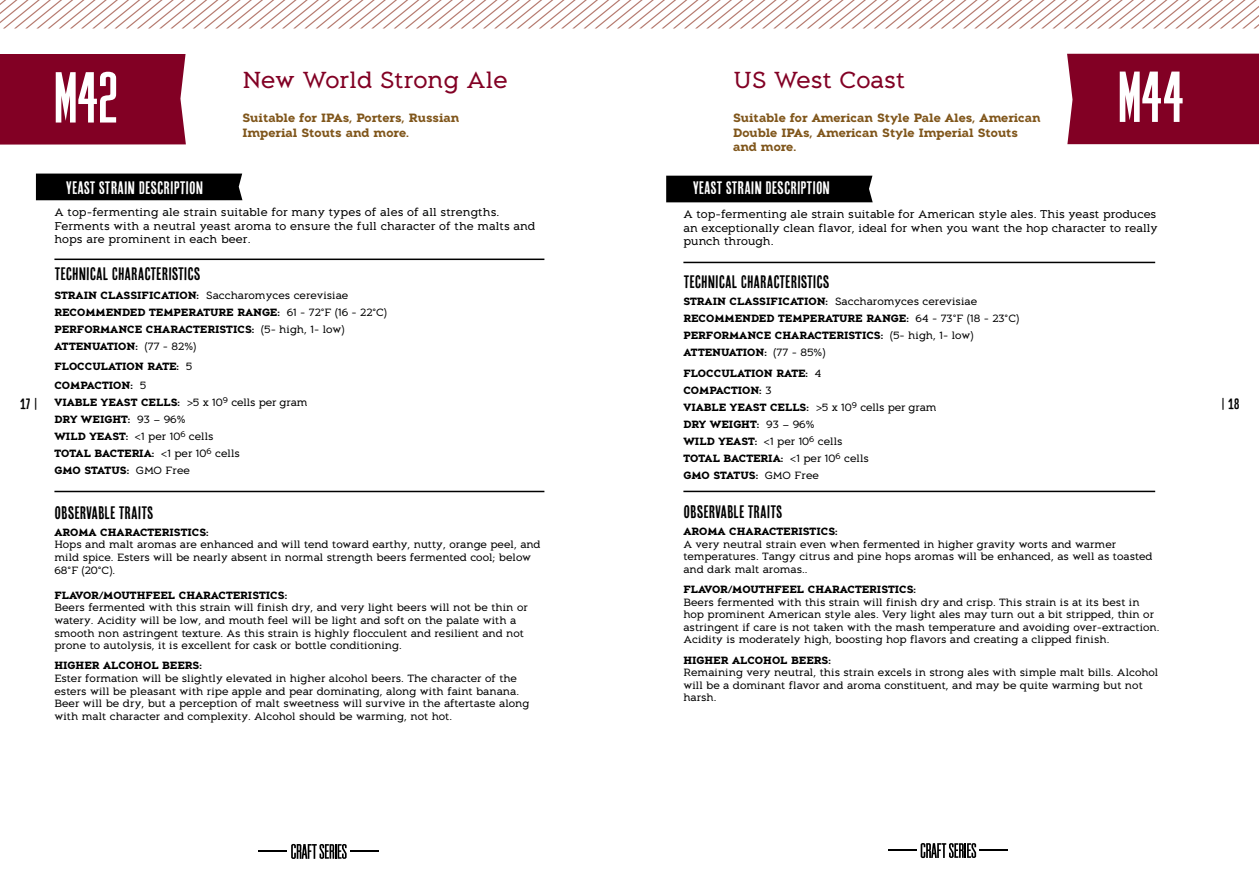
<style>
.page{position:relative;width:1259px;height:893px;background:#fff}
.page>*{position:absolute;margin:0;border:0;box-sizing:border-box;transform-origin:0 0}
.t1{font:77.1px "Los Alamos Pro Fat Man";letter-spacing:.03em;color:#fff}
.t2{font:23.1px "Aeron";color:#820024}
.t3{font:18px "Cheap Pine Sans";color:#000}
.t4{font:18px "Cheap Pine Sans";color:#fff}
.t5{font:15px "Cheap Pine Sans";color:#000}
.t6{font:700 12px/14.4px "Aeron";color:#80561b}
.t7{font:11.25px/13.5px "Aeron";color:#000}
.t8{font:10.5px/12.6px "Aeron";color:#000}
.t9{font:700 10.5px/17.1px "Aeron";color:#000}
.s1{font-weight:400}
</style>
<div class="page">
<svg style="left:258px;top:844px;width:120px;height:15px"></svg>
<svg style="left:888px;top:843px;width:120px;height:15px"></svg>
<svg style="left:0;top:0;width:1259px;height:29px"></svg>
<div style="left:36px;top:174px;width:206px;height:26px;background:#000"></div>
<hr style="left:54px;top:259px;width:490px;height:1px;background:#000">
<hr style="left:54px;top:491px;width:490px;height:1px;background:#000">
<div style="left:0;top:54px;width:186px;height:91px;background:#820024"></div>
<div style="left:1067px;top:54px;width:192px;height:90px;background:#820024"></div>
<div style="left:666px;top:176px;width:206px;height:26px;background:#000"></div>
<hr style="left:683px;top:262px;width:472px;height:1px;background:#000">
<hr style="left:683px;top:491px;width:472px;height:1px;background:#000">
<h1 class="t1" style="left:54px;top:52px;width:65px">M42</h1>
<h2 class="t2" style="left:733px;top:66px;width:174px">US West Coast</h2>
<h2 class="t2" style="left:242px;top:66px;width:267px">New World Strong Ale</h2>
<p class="t6" style="left:242px;top:111px;width:218px">Suitable for IPAs, Porters, Russian<br>Imperial Stouts and more.</p>
<p class="t6" style="left:733px;top:111px;width:309px">Suitable for American Style Pale Ales, American<br>Double IPAs, American Style Imperial Stouts and more.</p>
<h3 class="t4" style="left:66px;top:178px;width:139px">YEAST STRAIN DESCRIPTION</h3>
<h3 class="t4" style="left:692px;top:178px;width:139px">YEAST STRAIN DESCRIPTION</h3>
<h1 class="t1" style="left:1118px;top:51px;width:65px">M44</h1>
<p class="t7" style="left:54px;top:206px;width:482px">A top-fermenting ale strain suitable for many types of ales of all strengths.<br>Ferments with a neutral yeast aroma to ensure the full character of the malts and hops are prominent in each beer.</p>
<h3 class="t3" style="left:54px;top:264px;width:148px">TECHNICAL CHARACTERISTICS</h3>
<p class="t7" style="left:683px;top:208px;width:476px">A top-fermenting ale strain suitable for American style ales. This yeast produces an exceptionally clean flavor, ideal for when you want the hop character to really punch through.</p>
<h3 class="t3" style="left:683px;top:271px;width:148px">TECHNICAL CHARACTERISTICS</h3>
<p class="t9" style="left:54px;top:287px;width:334px">STRAIN CLASSIFICATION: <span class="s1">Saccharomyces cerevisiae </span>RECOMMENDED TEMPERATURE RANGE: <span class="s1">61 - 72°F (16 - 22°C)<br></span>PERFORMANCE CHARACTERISTICS: <span class="s1">(5- high, 1- low)<br></span>ATTENUATION: <span class="s1">(77 - 82%)</span></p>
<p class="t9" style="left:54px;top:357px;width:139px;line-height:18.6px">FLOCCULATION RATE: <span class="s1">5<br></span>COMPACTION: <span class="s1">5</span></p>
<p class="t9" style="left:54px;top:394px;width:255px">VIABLE YEAST CELLS: <span class="s1">&gt;5 x 10</span><sup>9</sup> <span class="s1">cells per gram<br></span>DRY WEIGHT: <span class="s1">93 – 96%<br></span>WILD YEAST: <span class="s1">&lt;1 per 10</span><sup>6</sup> <span class="s1">cells<br></span>TOTAL BACTERIA: <span class="s1">&lt;1 per 10</span><sup>6</sup> <span class="s1">cells<br></span>GMO STATUS: <span class="s1">GMO Free</span></p>
<p class="t9" style="left:683px;top:293px;width:337px">STRAIN CLASSIFICATION: <span class="s1">Saccharomyces cerevisiae </span>RECOMMENDED TEMPERATURE RANGE: <span class="s1">64 - 73°F (18 - 23°C)<br></span>PERFORMANCE CHARACTERISTICS: <span class="s1">(5- high, 1- low)<br></span>ATTENUATION: <span class="s1">(77 - 85%)</span></p>
<p class="t9" style="left:683px;top:364px;width:255px">FLOCCULATION RATE: <span class="s1">4<br></span>COMPACTION: <span class="s1">3<br></span>VIABLE YEAST CELLS: <span class="s1">&gt;5 x 10</span><sup>9</sup> <span class="s1">cells per gram<br></span>DRY WEIGHT: <span class="s1">93 – 96%<br></span>WILD YEAST: <span class="s1">&lt;1 per 10</span><sup>6</sup> <span class="s1">cells<br></span>TOTAL BACTERIA: <span class="s1">&lt;1 per 10</span><sup>6</sup> <span class="s1">cells<br></span>GMO STATUS: <span class="s1">GMO Free</span></p>
<h3 class="t5" style="left:20px;top:395px;width:19px">17 |</h3>
<h3 class="t5" style="left:1220px;top:395px;width:21px">| 18</h3>
<h3 class="t3" style="left:54px;top:503px;width:101px">OBSERVABLE TRAITS</h3>
<p class="t9" style="left:54px;top:524px;width:156px">AROMA CHARACTERISTICS:</p>
<p class="t8" style="left:54px;top:539px;width:488px">Hops and malt aromas are enhanced and will tend toward earthy, nutty, orange peel, and mild spice. Esters will be nearly absent in normal strength beers fermented cool; below<br>68°F (20°C).</p>
<p class="t9" style="left:54px;top:587px;width:234px">FLAVOR/MOUTHFEEL CHARACTERISTICS:</p>
<p class="t8" style="left:54px;top:602px;width:475px">Beers fermented with this strain will finish dry, and very light beers will not be thin or watery. Acidity will be low, and mouth feel will be light and soft on the palate with a smooth non astringent texture. As this strain is highly flocculent and resilient and not prone to autolysis, it is excellent for cask or bottle conditioning.</p>
<p class="t9" style="left:54px;top:657px;width:149px">HIGHER ALCOHOL BEERS:</p>
<p class="t8" style="left:54px;top:672px;width:476px">Ester formation will be slightly elevated in higher alcohol beers. The character of the esters will be pleasant with ripe apple and pear dominating, along with faint banana.<br>Beer will be dry, but a perception of malt sweetness will survive in the aftertaste along with malt character and complexity. Alcohol should be warming, not hot.</p>
<h3 class="t3" style="left:683px;top:502px;width:101px">OBSERVABLE TRAITS</h3>
<p class="t9" style="left:683px;top:523px;width:156px">AROMA CHARACTERISTICS:</p>
<p class="t8" style="left:683px;top:538px;width:471px">A very neutral strain even when fermented in higher gravity worts and warmer temperatures. Tangy citrus and pine hops aromas will be enhanced, as well as toasted and dark malt aromas..</p>
<p class="t9" style="left:683px;top:581px;width:234px">FLAVOR/MOUTHFEEL CHARACTERISTICS:</p>
<p class="t8" style="left:683px;top:596px;width:478px">Beers fermented with this strain will finish dry and crisp. This strain is at its best in hop prominent American style ales. Very light ales may turn out a bit stripped, thin or astringent if care is not taken with the mash temperature and avoiding over-extraction.<br>Acidity is moderately high, boosting hop flavors and creating a clipped finish.</p>
<p class="t9" style="left:683px;top:651px;width:149px">HIGHER ALCOHOL BEERS:</p>
<p class="t8" style="left:683px;top:666px;width:476px">Remaining very neutral, this strain excels in strong ales with simple malt bills. Alcohol will be a dominant flavor and aroma constituent, and may be quite warming but not harsh.</p>
</div>
